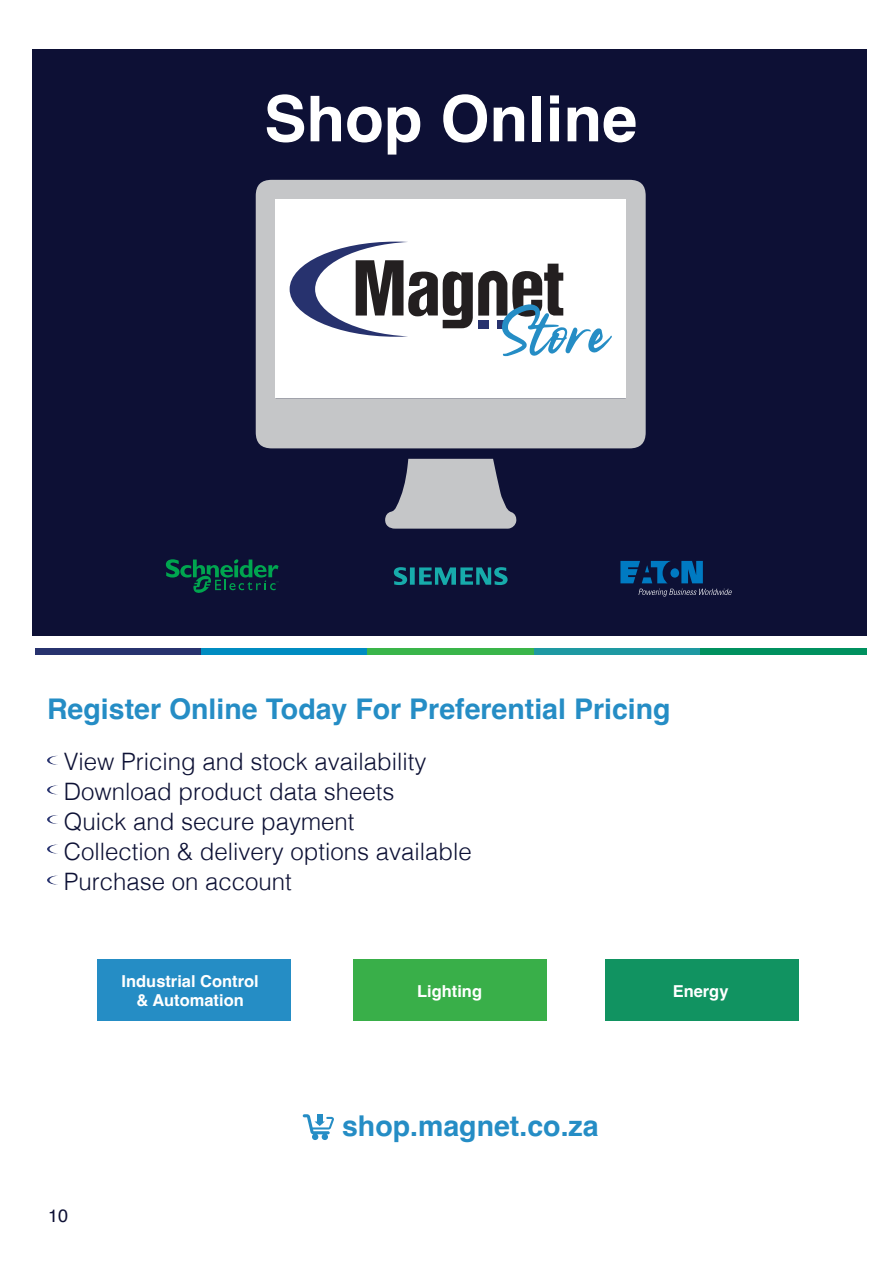
<style>
.page{position:relative;width:893px;height:1263px;background:#fff}
.page>*{position:absolute;margin:0;border:0;box-sizing:border-box;transform-origin:0 0}
.t1{font:700 63.3px "Helvetica";color:#fff}
.t2{font:700 28.5px "Helvetica";color:#258dc5}
.t3{font:300 24px/30px "Helvetica";color:#0d1135}
.t4{font:18px "Helvetica";color:#0d1035}
.t5{font:700 16.5px/19px "Helvetica";color:#fff;text-align:center}
</style>
<div class="page">
<div style="left:97px;top:959px;width:194px;height:62px;background:#258dc5"></div>
<div style="left:353px;top:959px;width:194px;height:62px;background:#39af49"></div>
<div style="left:605px;top:959px;width:193px;height:62px;background:#119361"></div>
<div style="left:35px;top:648px;width:166px;height:7px;background:#27326e"></div>
<div style="left:201px;top:648px;width:167px;height:7px;background:#008cc1"></div>
<div style="left:368px;top:648px;width:166px;height:7px;background:#3ab54a"></div>
<div style="left:534px;top:648px;width:166px;height:7px;background:#1e99a2"></div>
<div style="left:700px;top:648px;width:166px;height:7px;background:#00915f"></div>
<svg style="left:47px;top:756px;width:11px;height:9px"></svg>
<svg style="left:47px;top:785px;width:11px;height:9px"></svg>
<svg style="left:47px;top:815px;width:11px;height:9px"></svg>
<svg style="left:47px;top:844px;width:11px;height:9px"></svg>
<svg style="left:47px;top:876px;width:11px;height:9px"></svg>
<div style="left:33px;top:49px;width:833px;height:587px;background:#0d1035"></div>
<div style="left:256px;top:180px;width:390px;height:268px;background:#c5c6c8"></div>
<svg style="left:385px;top:459px;width:132px;height:70px"></svg>
<div style="left:276px;top:200px;width:350px;height:198px;background:#fff"></div>
<svg style="left:290px;top:242px;width:322px;height:114px"></svg>
<svg style="left:166px;top:559px;width:113px;height:34px"></svg>
<svg style="left:394px;top:567px;width:114px;height:18px"></svg>
<svg style="left:303px;top:1114px;width:31px;height:26px"></svg>
<svg style="left:620px;top:561px;width:83px;height:22px"></svg>
<svg style="left:638px;top:589px;width:94px;height:8px"></svg>
<h1 class="t1" style="left:264px;top:80px;width:375px">Shop Online</h1>
<p class="t2" style="left:47px;top:691px;width:625px">Register Online Today For Preferential Pricing</p>
<p class="t3" style="left:64px;top:745px;width:410px">View Pricing and stock availability<br>Download product data sheets<br>Quick and secure payment<br>Collection &amp; delivery options available<br>Purchase on account</p>
<p class="t5" style="left:122px;top:974px;width:139px">Industrial Control &amp; Automation</p>
<p class="t5" style="left:417px;top:983px;width:66px">Lighting</p>
<p class="t5" style="left:673px;top:983px;width:57px">Energy</p>
<p class="t4" style="left:48px;top:1202px;width:22px">10</p>
<p class="t2" style="left:342px;top:1108px;width:258px">shop.magnet.co.za</p>
</div>
